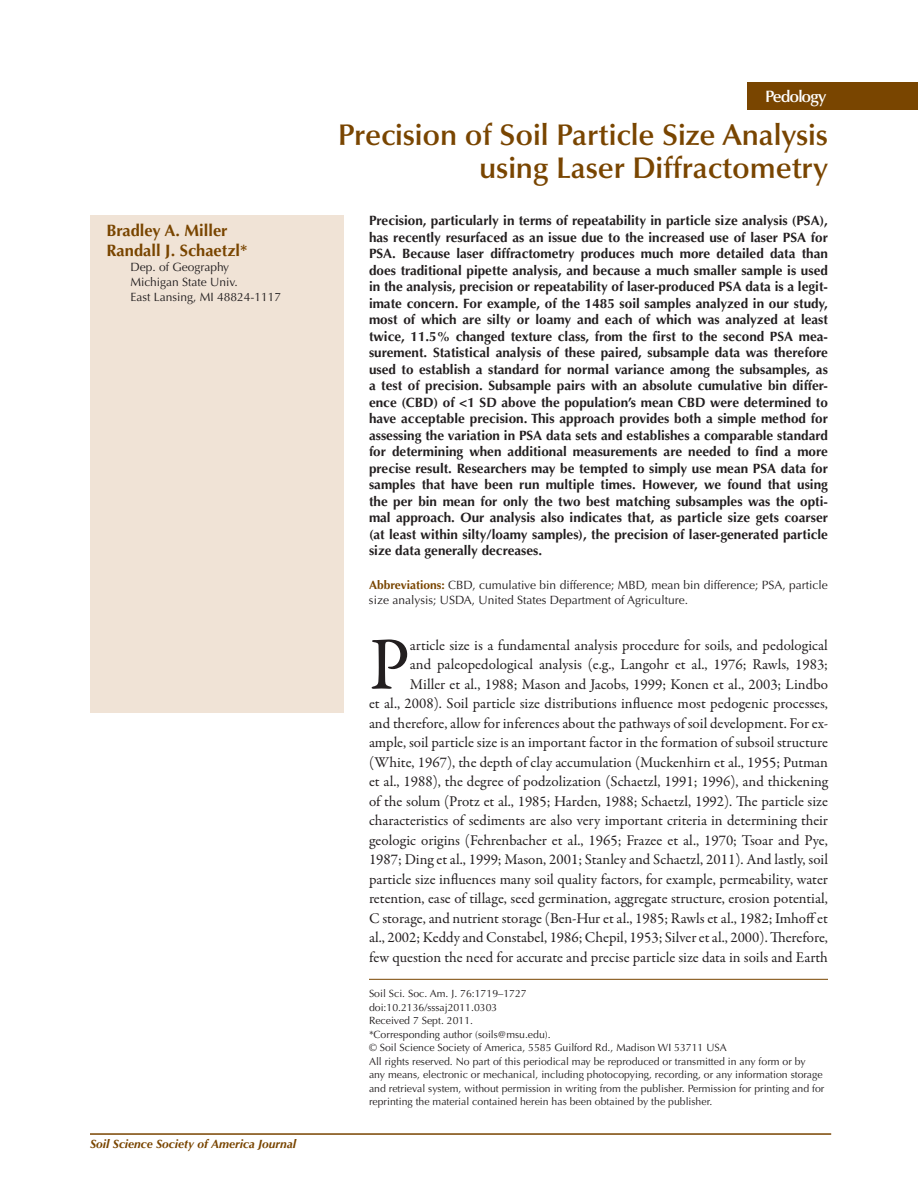
<style>
.page{position:relative;width:918px;height:1188px;background:#fff}
.page>*{position:absolute;margin:0;border:0;box-sizing:border-box;transform-origin:0 0}
.t1{font:75.15px "Garamond Premr Pro";color:#231f20}
.t2{font:600 30px/33px "Optima LT Std";letter-spacing:-.005em;color:#794500;text-align:right}
.t3{font:700 16.5px/19.5px "Optima LT Std";color:#794500}
.t4{font:600 16.5px "Optima LT Std";letter-spacing:-.06em;color:#fff}
.t5{font:15px/19.5px "Garamond Premr Pro";color:#231f20;text-align:right}
.t6{font:700 13.5px/16.5px "Optima LT Std";color:#231f20;text-align:justify}
.t7{font:12px/15px "Optima LT Std";color:#231f20}
.t8{font:italic 700 12px "Optima LT Std";color:#794500}
.t9{font:10.5px/13.5px "Optima LT Std";color:#231f20}
.s1{font-weight:700;color:#794500}
</style>
<div class="page">
<hr style="left:90px;top:1133px;width:741px;height:2px;background:#794500">
<hr style="left:369px;top:979px;width:459px;height:1px;background:#794500">
<div style="left:747px;top:83px;width:171px;height:27px;background:#794500"></div>
<div style="left:90px;top:215px;width:254px;height:498px;background:#f0e3d6"></div>
<p class="t3" style="left:106px;top:222px;width:142px">Bradley A. Miller<br>Randall J. Schaetzl*</p>
<p class="t7" style="left:130px;top:260px;width:152px">Dep. of Geography<br>Michigan State Univ.<br>East Lansing, MI 48824-1117</p>
<p class="t8" style="left:90px;top:1138px;width:208px">Soil Science Society of America Journal</p>
<p class="t4" style="left:765px;top:89px;width:63px">Pedology</p>
<h2 class="t2" style="left:338px;top:120px;width:492px">Precision of Soil Particle Size Analysis using Laser Diffractometry</h2>
<p class="t6" style="left:369px;top:213px;width:461px">Precision, particularly in terms of repeatability in particle size analysis (PSA), has recently resurfaced as an issue due to the increased use of laser PSA for PSA. Because laser diffractometry produces much more detailed data than does traditional pipette analysis, and because a much smaller sample is used in the analysis, precision or repeatability of laser-produced PSA data is a legit&shy;imate concern. For example, of the 1485 soil samples analyzed in our study, most of which are silty or loamy and each of which was analyzed at least twice, 11.5% changed texture class, from the first to the second PSA mea&shy;surement. Statistical analysis of these paired, subsample data was therefore used to establish a standard for normal variance among the subsamples, as a test of precision. Subsample pairs with an absolute cumulative bin differ&shy;ence (CBD) of &lt;1 SD above the population’s mean CBD were determined to have acceptable precision. This approach provides both a simple method for assessing the variation in PSA data sets and establishes a comparable standard for determining when additional measurements are needed to find a more precise result. Researchers may be tempted to simply use mean PSA data for samples that have been run multiple times. However, we found that using the per bin mean for only the two best matching subsamples was the opti&shy;mal approach. Our analysis also indicates that, as particle size gets coarser (at least within silty/loamy samples), the precision of laser-generated particle size data generally decreases.</p>
<p class="t7" style="left:369px;top:578px;width:460px"><span class="s1">Abbreviations:</span> CBD, cumulative bin difference; MBD, mean bin difference; PSA, particle size analysis; USDA, United States Department of Agriculture.</p>
<p class="t5" style="left:369px;top:636px;width:461px">article size is a fundamental analysis procedure for soils, and pedological<br>and paleopedological analysis (e.g., Langohr et al., 1976; Rawls, 1983;<br>Miller et al., 1988; Mason and Jacobs, 1999; Konen et al., 2003; Lindbo<br>et al., 2008). Soil particle size distributions influence most pedogenic processes, and therefore, allow for inferences about the pathways of soil development. For ex&shy;ample, soil particle size is an important factor in the formation of subsoil structure (White, 1967), the depth of clay accumulation (Muckenhirn et al., 1955; Putman et al., 1988), the degree of podzolization (Schaetzl, 1991; 1996), and thickening of the solum (Protz et al., 1985; Harden, 1988; Schaetzl, 1992). The particle size characteristics of sediments are also very important criteria in determining their geologic origins (Fehrenbacher et al., 1965; Frazee et al., 1970; Tsoar and Pye, 1987; Ding et al., 1999; Mason, 2001; Stanley and Schaetzl, 2011). And lastly, soil particle size influences many soil quality factors, for example, permeability, water retention, ease of tillage, seed germination, aggregate structure, erosion potential, C storage, and nutrient storage (Ben-Hur et al., 1985; Rawls et al., 1982; Imhoff et al., 2002; Keddy and Constabel, 1986; Chepil, 1953; Silver et al., 2000). Therefore, few question the need for accurate and precise particle size data in soils and Earth</p>
<h1 class="t1" style="left:369px;top:630px;width:42px">P</h1>
<p class="t9" style="left:369px;top:988px;width:457px">Soil Sci. Soc. Am. J. 76:1719–1727<br>doi:10.2136/sssaj2011.0303<br>Received 7 Sept. 2011.<br>*Corresponding author (soils@msu.edu).<br>© Soil Science Society of America, 5585 Guilford Rd., Madison WI 53711 USA<br>All rights reserved. No part of this periodical may be reproduced or transmitted in any form or by any means, electronic or mechanical, including photocopying, recording, or any information storage and retrieval system, without permission in writing from the publisher. Permission for printing and for reprinting the material contained herein has been obtained by the publisher.</p>
</div>
